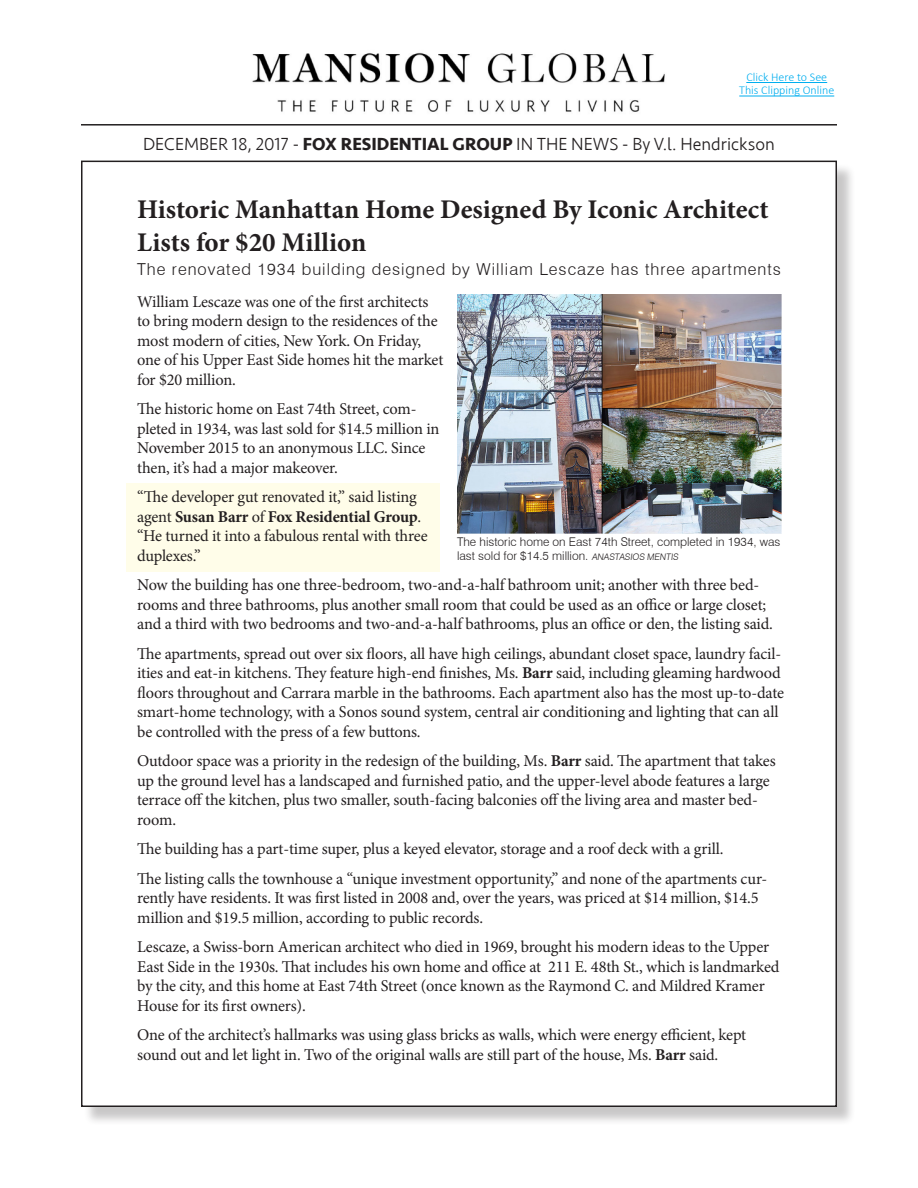
<style>
.page{position:relative;width:918px;height:1188px;background:#fff}
.page>*{position:absolute;margin:0;border:0;box-sizing:border-box;transform-origin:0 0}
.t1{font:700 27px/32.4px "Minion Pro";color:#231f20}
.t2{font:300 18px "Seravek";color:#231f20}
.t3{font:16.5px/19.5px "Minion Pro";letter-spacing:-.01em;color:#231f20}
.t4{font:300 16.5px "Swiss 721 BT";letter-spacing:.06em;color:#231f20}
.t5{font:300 12px/14.4px "Swiss 721 BT";color:#231f20}
.t6{font:300 12px "Calibri";color:#00aeef}
.s1{font-weight:700}
.s2{font-size:9px}
</style>
<div class="page">
<div style="left:83px;top:163px;width:772px;height:963px;background:#231f20;opacity:.25"></div>
<div style="left:82px;top:161px;width:754px;height:945px;background:#fff"></div>
<hr style="left:81px;top:124px;width:756px;height:2px;background:#231f20">
<img style="left:843px;top:1113px;width:12px;height:13px">
<div style="left:126px;top:483px;width:314px;height:89px;background:#fffde9"></div>
<img style="left:457px;top:295px;width:325px;height:239px">
<img style="left:252px;top:52px;width:413px;height:60px">
<hr style="left:746px;top:82px;width:81px;height:1px;background:#00aeef">
<hr style="left:739px;top:96px;width:95px;height:1px;background:#00aeef">
<p class="t6" style="left:746px;top:70px;width:82px">Click Here to See</p>
<p class="t6" style="left:739px;top:83px;width:97px">This Clipping Online</p>
<p class="t2" style="left:143px;top:133px;width:633px">DECEMBER 18, 2017 - <span class="s1">FOX RESIDENTIAL GROUP</span> IN THE NEWS - By V.l. Hendrickson</p>
<p class="t1" style="left:137px;top:193px;width:633px">Historic Manhattan Home Designed By Iconic Architect<br>Lists for $20 Million</p>
<p class="t4" style="left:137px;top:259px;width:645px">The renovated 1934 building designed by William Lescaze has three apartments</p>
<p class="t3" style="left:137px;top:292px;width:308px">William Lescaze was one of the first architects to bring modern design to the residences of the most modern of cities, New York. On Friday, one of his Upper East Side homes hit the market for $20 million.</p>
<p class="t3" style="left:137px;top:399px;width:304px">The historic home on East 74th Street, com&shy;pleted in 1934, was last sold for $14.5 million in November 2015 to an anonymous LLC. Since then, it’s had a major makeover.</p>
<p class="t3" style="left:137px;top:487px;width:292px">“The developer gut renovated it,” said listing agent <span class="s1">Susan Barr</span> of <span class="s1">Fox Residential Group</span>. “He turned it into a fabulous rental with three duplexes.”</p>
<p class="t3" style="left:137px;top:575px;width:637px">Now the building has one three-bedroom, two-and-a-half bathroom unit; another with three bed&shy;rooms and three bathrooms, plus another small room that could be used as an office or large closet; and a third with two bedrooms and two-and-a-half bathrooms, plus an office or den, the listing said.</p>
<p class="t3" style="left:137px;top:644px;width:648px">The apartments, spread out over six floors, all have high ceilings, abundant closet space, laundry facil&shy;ities and eat-in kitchens. They feature high-end finishes, Ms. <span class="s1">Barr</span> said, including gleaming hardwood floors throughout and Carrara marble in the bathrooms. Each apartment also has the most up-to-date smart-home technology, with a Sonos sound system, central air conditioning and lighting that can all be controlled with the press of a few buttons.</p>
<p class="t3" style="left:137px;top:751px;width:640px">Outdoor space was a priority in the redesign of the building, Ms. <span class="s1">Barr</span> said. The apartment that takes up the ground level has a landscaped and furnished patio, and the upper-level abode features a large terrace off the kitchen, plus two smaller, south-facing balconies off the living area and master bed&shy;room.</p>
<p class="t3" style="left:137px;top:839px;width:588px">The building has a part-time super, plus a keyed elevator, storage and a roof deck with a grill.</p>
<p class="t3" style="left:137px;top:869px;width:632px">The listing calls the townhouse a “unique investment opportunity,” and none of the apartments cur&shy;rently have residents. It was first listed in 2008 and, over the years, was priced at $14 million, $14.5 million and $19.5 million, according to public records.</p>
<p class="t3" style="left:137px;top:937px;width:644px">Lescaze, a Swiss-born American architect who died in 1969, brought his modern ideas to the Upper East Side in the 1930s. That includes his own home and office at 211 E. 48th St., which is landmarked by the city, and this home at East 74th Street (once known as the Raymond C. and Mildred Kramer House for its first owners).</p>
<p class="t3" style="left:137px;top:1025px;width:611px">One of the architect’s hallmarks was using glass bricks as walls, which were energy efficient, kept sound out and let light in. Two of the original walls are still part of the house, Ms. <span class="s1">Barr</span> said.</p>
<p class="t5" style="left:457px;top:534px;width:325px">The historic home on East 74th Street, completed in 1934, was last sold for $14.5 million. <span class="s2">ANASTASIOS MENTIS</span></p>
</div>
